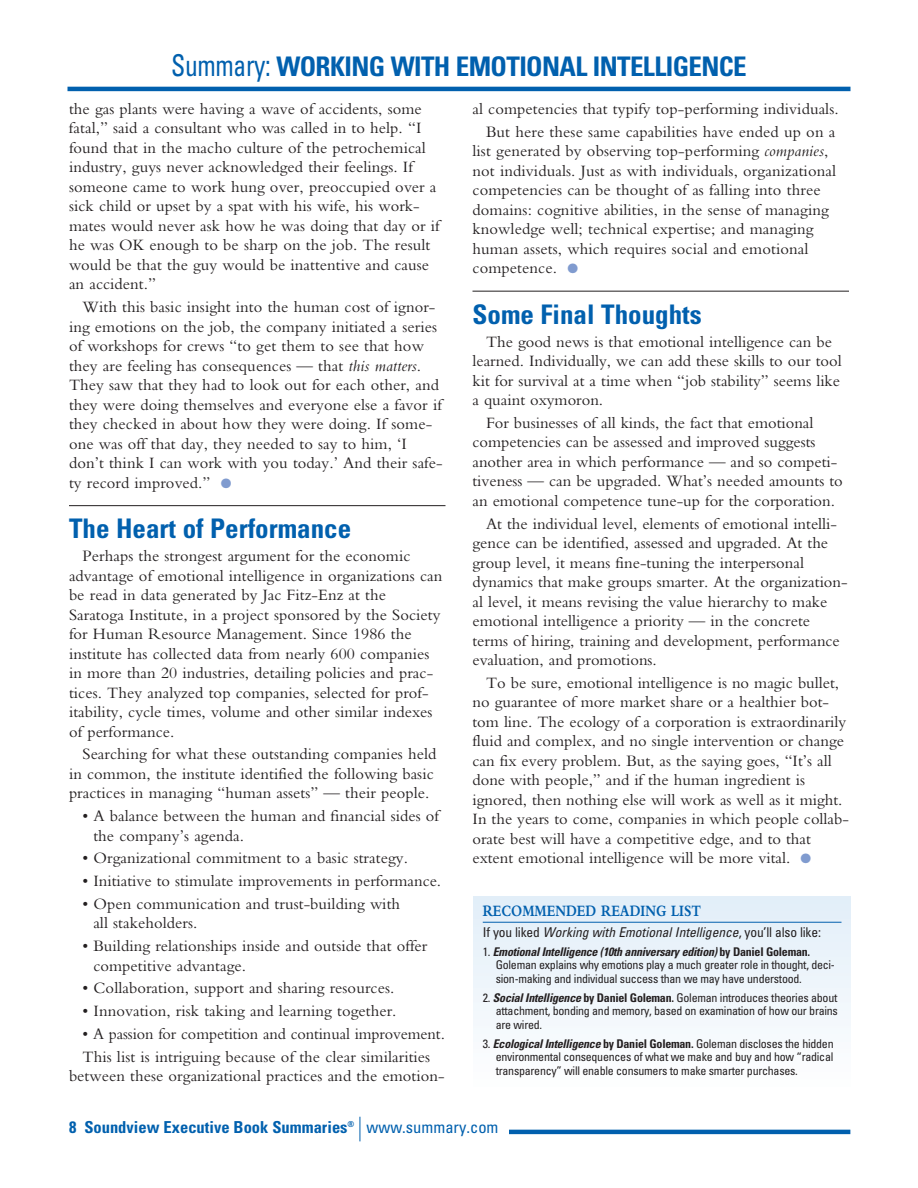
<style>
.page{position:relative;width:918px;height:1188px;background:#fff}
.page>*{position:absolute;margin:0;border:0;box-sizing:border-box;transform-origin:0 0}
.t1{font:700 condensed 27px "Univers LT Std";letter-spacing:-.02em;color:#0160ae}
.t2{font:700 condensed 27px "Univers LT Std";color:#0160ae}
.t3{font:16.5px/19.5px "Bembo Std";letter-spacing:.005em;color:#231f20}
.t4{font:700 condensed 16.5px "Univers LT Std";color:#0160ae}
.t5{font:700 16.5px "Bembo Std";color:#0160ae;scale:.8 1}
.t6{font:italic condensed 13.5px "Univers LT Std";color:#231f20}
.t7{font:condensed 12px/13.5px "Univers LT Std";letter-spacing:-.02em;color:#231f20;text-align:justify}
.s1{font-weight:400;font-size:30px}
.s2{font-style:italic}
.s3{color:#809bcf}
.s4{font-style:normal}
.s5{font-weight:700;font-style:italic}
.s6{font-weight:700}
.s7{font-weight:400}
</style>
<div class="page">
<hr style="left:69px;top:505px;width:377px;height:1px;background:#231f20">
<hr style="left:472px;top:291px;width:377px;height:1px;background:#231f20">
<hr style="left:68px;top:87px;width:782px;height:4px;background:#0160ae">
<hr style="left:68px;top:1130px;width:782px;height:4px;background:#0160ae">
<div style="left:68px;top:1117px;width:441px;height:25px;background:#fff"></div>
<svg style="left:360px;top:1117px;width:1px;height:24px"></svg>
<div style="left:474px;top:896px;width:376px;height:192px;background:linear-gradient(to right,#f0f6fb,#f0f6fb)"></div>
<hr style="left:483px;top:922px;width:359px;height:1px;background:#0160ae">
<h1 class="t1" style="left:171px;top:56px;width:577px"><span class="s1">Summary:</span> WORKING WITH EMOTIONAL INTELLIGENCE</h1>
<p class="t3" style="left:69px;top:101px;width:372px">the gas plants were having a wave of accidents, some fatal,” said a consultant who was called in to help. “I found that in the macho culture of the petrochemical industry, guys never acknowledged their feelings. If someone came to work hung over, preoccupied over a sick child or upset by a spat with his wife, his work&shy;mates would never ask how he was doing that day or if he was OK enough to be sharp on the job. The result would be that the guy would be inattentive and cause an accident.”</p>
<p class="t3" style="left:69px;top:299px;width:375px;text-indent:13px">With this basic insight into the human cost of ignor&shy;ing emotions on the job, the company initiated a series of workshops for crews “to get them to see that how they are feeling has consequences — that <span class="s2">this matters</span>.<br>They saw that they had to look out for each other, and they were doing themselves and everyone else a favor if they checked in about how they were doing. If some&shy;one was off that day, they needed to say to him, ‘I don’t think I can work with you today.’ And their safe&shy;ty record improved.” <span class="s3">●</span></p>
<h1 class="t2" style="left:69px;top:519px;width:284px">The Heart of Performance</h1>
<p class="t3" style="left:69px;top:548px;width:375px;text-indent:13px">Perhaps the strongest argument for the economic advantage of emotional intelligence in organizations can be read in data generated by Jac Fitz-Enz at the Saratoga Institute, in a project sponsored by the Society for Human Resource Management. Since 1986 the institute has collected data from nearly 600 companies in more than 20 industries, detailing policies and prac&shy;tices. They analyzed top companies, selected for prof&shy;itability, cycle times, volume and other similar indexes of performance.</p>
<p class="t3" style="left:69px;top:746px;width:369px;text-indent:14px">Searching for what these outstanding companies held in common, the institute identified the following basic practices in managing “human assets” — their people.</p>
<p class="t3" style="left:93px;top:808px;width:347px;text-indent:-11px">• A balance between the human and financial sides of the company’s agenda.</p>
<p class="t3" style="left:83px;top:850px;width:327px">• Organizational commitment to a basic strategy.</p>
<p class="t3" style="left:83px;top:873px;width:360px">• Initiative to stimulate improvements in performance.</p>
<p class="t3" style="left:93px;top:896px;width:308px;text-indent:-11px">• Open communication and trust-building with all stakeholders.</p>
<p class="t3" style="left:93px;top:938px;width:336px;text-indent:-11px">• Building relationships inside and outside that offer competitive advantage.</p>
<p class="t3" style="left:83px;top:980px;width:313px">• Collaboration, support and sharing resources.</p>
<p class="t3" style="left:83px;top:1003px;width:316px">• Innovation, risk taking and learning together.</p>
<p class="t3" style="left:82px;top:1024px;width:364px;line-height:22.8px">• A passion for competition and continual improvement.<br>This list is intriguing because of the clear similarities</p>
<p class="t3" style="left:69px;top:1068px;width:377px">between these organizational practices and the emotion-</p>
<p class="t3" style="left:472px;top:99px;width:368px;line-height:22.8px;text-align:right">al competencies that typify top-performing individuals.<br>But here these same capabilities have ended up on a</p>
<p class="t3" style="left:473px;top:143px;width:365px">list generated by observing top-performing <span class="s2">companies</span>, not individuals. Just as with individuals, organizational competencies can be thought of as falling into three domains: cognitive abilities, in the sense of managing knowledge well; technical expertise; and managing human assets, which requires social and emotional competence. <span class="s3">●</span></p>
<h1 class="t2" style="left:472px;top:304px;width:231px">Some Final Thoughts</h1>
<p class="t3" style="left:473px;top:333px;width:371px;text-indent:13px">The good news is that emotional intelligence can be learned. Individually, we can add these skills to our tool kit for survival at a time when “job stability” seems like a quaint oxymoron.</p>
<p class="t3" style="left:473px;top:415px;width:372px;text-indent:13px">For businesses of all kinds, the fact that emotional competencies can be assessed and improved suggests another area in which performance — and so competi&shy;tiveness — can be upgraded. What’s needed amounts to an emotional competence tune-up for the corporation.</p>
<p class="t3" style="left:473px;top:515px;width:377px;text-indent:13px">At the individual level, elements of emotional intelli&shy;gence can be identified, assessed and upgraded. At the group level, it means fine-tuning the interpersonal dynamics that make groups smarter. At the organization&shy;al level, it means revising the value hierarchy to make emotional intelligence a priority — in the concrete terms of hiring, training and development, performance evaluation, and promotions.</p>
<p class="t3" style="left:473px;top:675px;width:378px;text-indent:13px">To be sure, emotional intelligence is no magic bullet, no guarantee of more market share or a healthier bot&shy;tom line. The ecology of a corporation is extraordinarily fluid and complex, and no single intervention or change can fix every problem. But, as the saying goes, “It’s all done with people,” and if the human ingredient is ignored, then nothing else will work as well as it might.<br>In the years to come, companies in which people collab&shy;orate best will have a competitive edge, and to that extent emotional intelligence will be more vital. <span class="s3">●</span></p>
<p class="t5" style="left:483px;top:906px;width:274px">RECOMMENDED READING LIST</p>
<p class="t6" style="left:483px;top:927px;width:340px"><span class="s4">If you liked</span> Working with Emotional Intelligence<span class="s4">, you’ll also like:</span></p>
<p class="t7" style="left:496px;top:946px;width:341px;text-align:left;text-indent:-13px">1. <span class="s5">Emotional Intelligence (10th anniversary edition)</span> <span class="s6">by Daniel Goleman.<br></span>Goleman explains why emotions play a much greater role in thought, deci&shy;sion-making and individual success than we may have understood.</p>
<p class="t7" style="left:496px;top:992px;width:344px;text-indent:-13px">2. <span class="s5">Social Intelligence</span> <span class="s6">by Daniel Goleman.</span> Goleman introduces theories about attachment, bonding and memory, based on examination of how our brains are wired.</p>
<p class="t7" style="left:496px;top:1038px;width:339px;text-indent:-13px">3. <span class="s5">Ecological Intelligence</span> <span class="s6">by Daniel Goleman.</span> Goleman discloses the hidden environmental consequences of what we make and buy and how “radical transparency” will enable consumers to make smarter purchases.</p>
<p class="t4" style="left:69px;top:1121px;width:431px">8 Soundview Executive Book Summaries<sup>®</sup> <span class="s7">www.summary.com</span></p>
</div>
